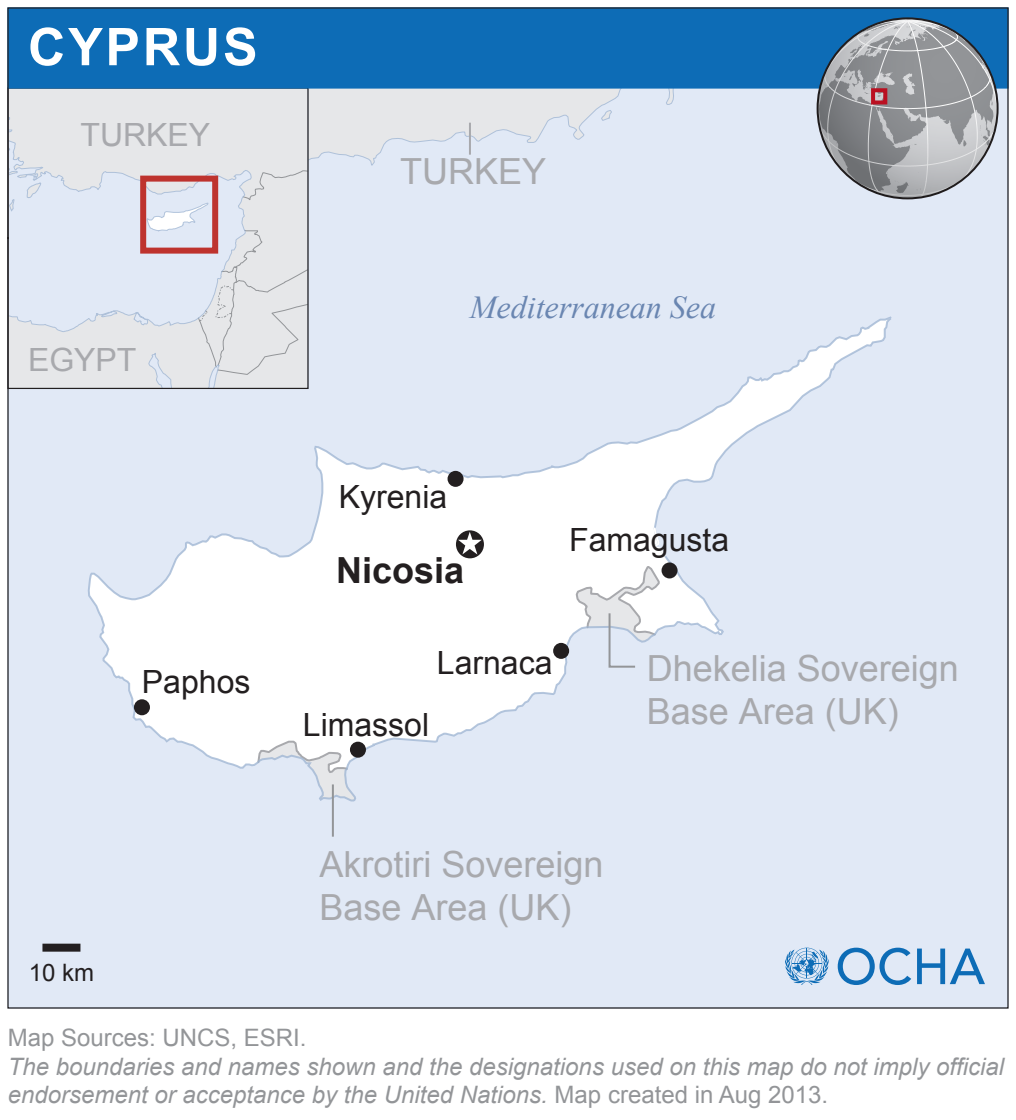
<style>
.page{position:relative;width:1016px;height:1120px;background:#fff}
.page>*{position:absolute;margin:0;border:0;box-sizing:border-box;transform-origin:0 0}
.t1{font:700 52px "Arial";letter-spacing:.05em;color:#fff}
.t2{font:36px/43.2px "Arial";color:#a8a9ad}
.t3{font:700 36px "Arial";color:#231f20}
.t4{font:32px "Arial";color:#231f20}
.t5{font:italic 32px "Times New Roman";color:#6a86b1}
.t6{font:32px "Arial";color:#a8a9ad}
.t7{font:italic 24px/28.8px "Arial";color:#939598}
.t8{font:24px "Arial";color:#939598}
.t9{font:24px "Arial";color:#231f20}
.s1{font-style:normal}
</style>
<div class="page">
<div style="left:8px;top:8px;width:1000px;height:1000px;background:#e1e9f6"></div>
<svg style="left:87px;top:316px;width:805px;height:486px"></svg>
<svg style="left:309px;top:89px;width:365px;height:77px"></svg>
<div style="left:448px;top:471px;width:16px;height:16px;background:#231f20;border-radius:50%"></div>
<div style="left:134px;top:699px;width:16px;height:16px;background:#231f20;border-radius:50%"></div>
<div style="left:350px;top:742px;width:16px;height:16px;background:#231f20;border-radius:50%"></div>
<div style="left:553px;top:643px;width:16px;height:16px;background:#231f20;border-radius:50%"></div>
<div style="left:662px;top:562px;width:16px;height:16px;background:#231f20;border-radius:50%"></div>
<div style="left:456px;top:530px;width:28px;height:28px;background:#231f20;border-radius:50%"></div>
<svg style="left:458px;top:532px;width:24px;height:23px"></svg>
<svg style="left:652px;top:526px;width:16px;height:32px"></svg>
<svg style="left:608px;top:611px;width:29px;height:58px"></svg>
<hr style="left:332px;top:784px;width:2px;height:53px;background:#939598">
<hr style="left:469px;top:123px;width:2px;height:32px;background:#a8a9ad">
<div style="left:42px;top:944px;width:38px;height:8px;background:#231f20"></div>
<svg style="left:9px;top:89px;width:300px;height:301px"></svg>
<svg style="left:838px;top:948px;width:73px;height:37px"></svg>
<svg style="left:917px;top:949px;width:68px;height:35px"></svg>
<svg style="left:785px;top:948px;width:44px;height:37px"></svg>
<div style="left:7px;top:7px;width:1002px;height:82px;background:#0d6cb6;border:1px solid #0d6cb6"></div>
<svg style="left:818px;top:18px;width:180px;height:180px"></svg>
<svg style="left:818px;top:18px;width:180px;height:180px;background:#9e9fa2"></svg>
<div style="left:871px;top:88px;width:16px;height:16px;border:4px solid #ba1021"></div>
<h1 class="t1" style="left:28px;top:13px;width:231px">CYPRUS</h1>
<h3 class="t6" style="left:80px;top:114px;width:131px">TURKEY</h3>
<h3 class="t6" style="left:28px;top:339px;width:110px">EGYPT</h3>
<h3 class="t4" style="left:142px;top:661px;width:110px">Paphos</h3>
<p class="t9" style="left:29px;top:956px;width:67px">10 km</p>
<h2 class="t2" style="left:400px;top:150px;width:148px">TURKEY</h2>
<h3 class="t5" style="left:470px;top:285px;width:248px">Mediterranean Sea</h3>
<h3 class="t4" style="left:339px;top:476px;width:110px">Kyrenia</h3>
<h2 class="t3" style="left:336px;top:547px;width:130px">Nicosia</h2>
<h3 class="t4" style="left:569px;top:519px;width:162px">Famagusta</h3>
<h3 class="t4" style="left:437px;top:642px;width:117px">Larnaca</h3>
<h3 class="t4" style="left:303px;top:703px;width:128px">Limassol</h3>
<h2 class="t2" style="left:647px;top:647px;width:314px">Dhekelia Sovereign<br>Base Area (UK)</h2>
<h2 class="t2" style="left:319px;top:843px;width:286px">Akrotiri Sovereign<br>Base Area (UK)</h2>
<p class="t8" style="left:8px;top:1022px;width:300px">Map Sources: UNCS, ESRI.</p>
<p class="t7" style="left:8px;top:1052px;width:998px">The boundaries and names shown and the designations used on this map do not imply official endorsement or acceptance by the United Nations. <span class="s1">Map created in Aug 2013.</span></p>
</div>
